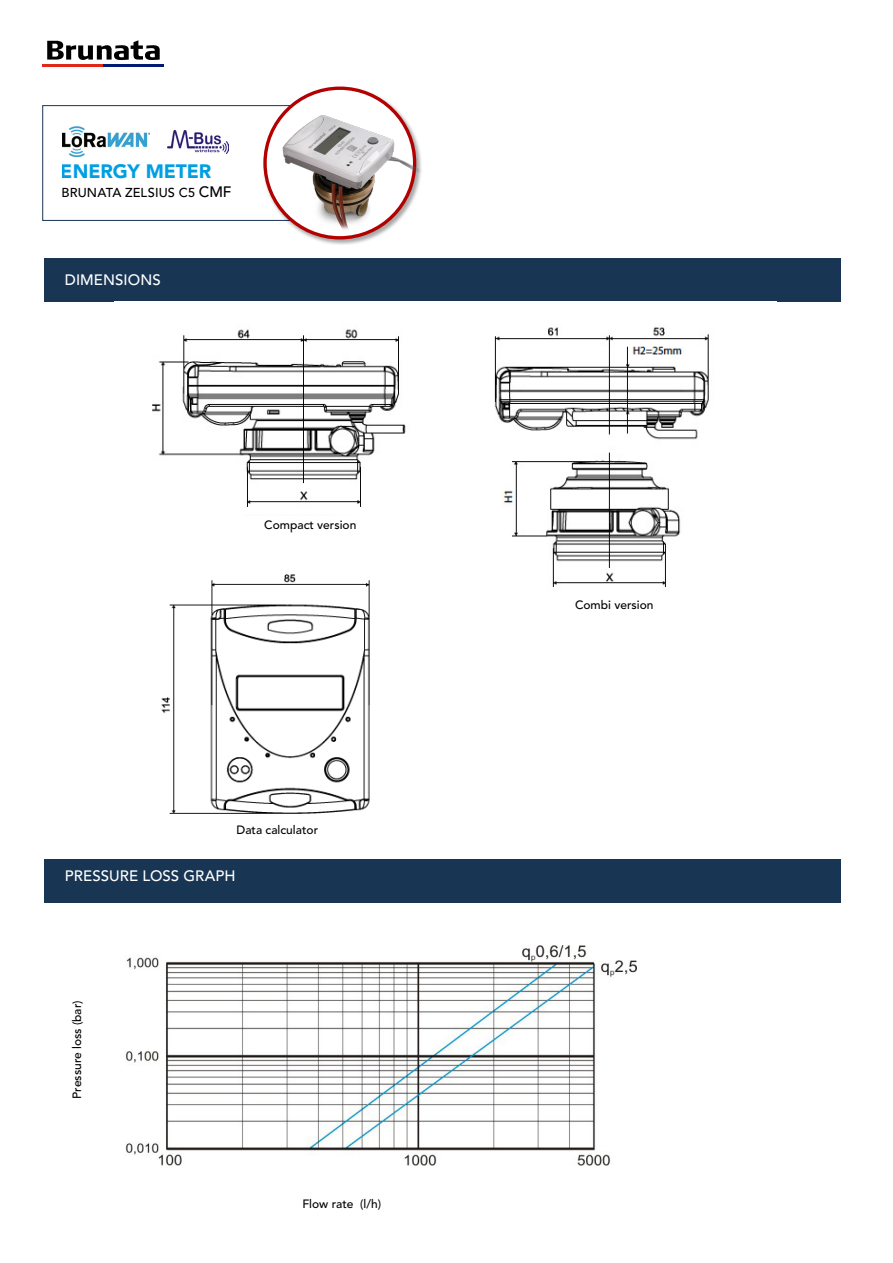
<style>
.page{position:relative;width:893px;height:1263px;background:#fff}
.page>*{position:absolute;margin:0;border:0;box-sizing:border-box;transform-origin:0 0}
.t1{font:900 19.35px "Avenir LT Pro";letter-spacing:-.005em;color:#009fe3}
.t2{font:500 15px "Avenir LT Pro";letter-spacing:.005em;color:#fff}
.t3{font:500 12.9px "Avenir LT Pro";letter-spacing:.01em;color:#000}
.t4{font:500 12px "Avenir LT Pro";color:#000}
.s1{font-size:15px}
</style>
<div class="page">
<div style="left:44px;top:258px;width:797px;height:44px;background:#183553"></div>
<div style="left:44px;top:860px;width:797px;height:43px;background:#183553"></div>
<svg style="left:47px;top:40px;width:113px;height:20px"></svg>
<hr style="left:43px;top:65px;width:60px;height:2px;background:#df271c">
<hr style="left:103px;top:65px;width:61px;height:2px;background:#001c71">
<div style="left:43px;top:105px;width:333px;height:116px;background:#fff;border:1px solid #183553"></div>
<div style="left:262px;top:85px;width:160px;height:160px;background:#000;opacity:.34"></div>
<img style="left:152px;top:327px;width:557px;height:260px">
<img style="left:152px;top:549px;width:283px;height:265px">
<div style="left:237px;top:517px;width:131px;height:31px;background:#fff"></div>
<img style="left:125px;top:945px;width:512px;height:221px">
<img style="left:63px;top:126px;width:87px;height:30px">
<img style="left:250px;top:85px;width:172px;height:147px">
<img style="left:167px;top:131px;width:61px;height:23px">
<h1 class="t1" style="left:61px;top:160px;width:152px">ENERGY METER</h1>
<p class="t3" style="left:61px;top:185px;width:172px">BRUNATA ZELSIUS C5 <span class="s1">CMF</span></p>
<p class="t2" style="left:65px;top:270px;width:97px">DIMENSIONS</p>
<p class="t4" style="left:264px;top:517px;width:94px">Compact version</p>
<p class="t4" style="left:236px;top:823px;width:83px">Data calculator</p>
<p class="t2" style="left:65px;top:867px;width:172px">PRESSURE LOSS GRAPH</p>
<p class="t4" style="left:70px;top:1099px;width:100px;rotate:-90deg">Pressure loss (bar)</p>
<p class="t4" style="left:302px;top:1197px;width:80px">Flow rate (l/h)</p>
<p class="t4" style="left:575px;top:598px;width:80px">Combi version</p>
</div>
